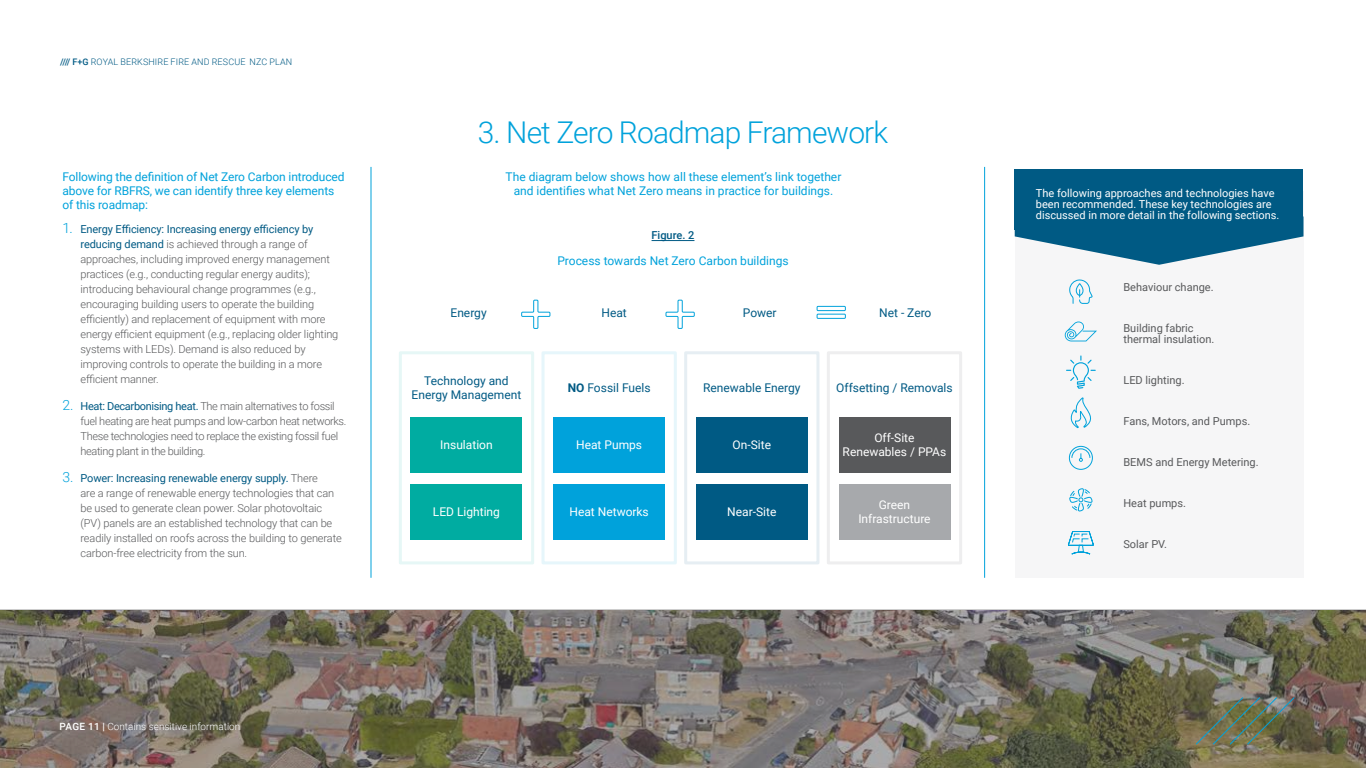
<style>
.page{position:relative;width:1366px;height:768px;background:#fff}
.page>*{position:absolute;margin:0;border:0;box-sizing:border-box;transform-origin:0 0}
.t1{font:300 30px "Roboto";letter-spacing:-.03em;color:#00a2db}
.t2{font:12px/14px "Roboto";color:#00a2db}
.t3{font:12px/14px "Roboto";color:#fff;text-align:center}
.t4{font:12px/14px "Roboto";color:#005a84;text-align:center}
.t5{font:300 11px/15px "Roboto";letter-spacing:-.01em;color:#58595b}
.t6{font:300 11px/15px "Roboto";letter-spacing:-.03em;color:#58595b}
.t7{font:11px/11px "Roboto";color:#fff}
.t8{font:11px/11px "Roboto";color:#58595b}
.t9{font:500 11px "Roboto";color:#005a84}
.t10{font:300 10px "Roboto";color:#fff}
.t11{font:300 9px "Roboto";letter-spacing:.015em;color:#005a84}
.s1{font-weight:500}
.s2{font-size:14px;color:#00a2db}
.s3{font-weight:400;color:#005a84}
.s4{font-weight:700}
</style>
<div class="page">
<div style="left:1015px;top:191px;width:289px;height:387px;background:#f6f6f7"></div>
<div style="left:1014px;top:169px;width:290px;height:60px;background:#005a84"></div>
<svg style="left:1066px;top:355px;width:30px;height:34px"></svg>
<svg style="left:1069px;top:488px;width:24px;height:24px"></svg>
<svg style="left:1065px;top:322px;width:32px;height:19px"></svg>
<svg style="left:1015px;top:217px;width:289px;height:48px"></svg>
<svg style="left:1070px;top:397px;width:21px;height:32px"></svg>
<div style="left:399px;top:351px;width:135px;height:213px;border:3px solid #e6f7f6"></div>
<div style="left:411px;top:417px;width:111px;height:55px;background:#00aca1"></div>
<div style="left:411px;top:484px;width:111px;height:56px;background:#00aca1"></div>
<div style="left:542px;top:351px;width:135px;height:213px;border:3px solid #e6f6fb"></div>
<div style="left:553px;top:417px;width:112px;height:55px;background:#00a2db"></div>
<div style="left:553px;top:484px;width:112px;height:56px;background:#00a2db"></div>
<div style="left:684px;top:351px;width:135px;height:213px;border:3px solid #e6eef3"></div>
<div style="left:696px;top:417px;width:112px;height:55px;background:#005a84"></div>
<div style="left:696px;top:484px;width:112px;height:56px;background:#005a84"></div>
<div style="left:827px;top:351px;width:135px;height:213px;border:3px solid #eeeeef"></div>
<div style="left:839px;top:417px;width:111px;height:55px;background:#58595b"></div>
<div style="left:839px;top:484px;width:111px;height:56px;background:#a7a9ac"></div>
<hr style="left:652px;top:240px;width:42px;height:1px;background:#005a84">
<hr style="left:371px;top:167px;width:1px;height:411px;background:#00a2db">
<hr style="left:984px;top:167px;width:1px;height:411px;background:#00a2db">
<svg style="left:521px;top:299px;width:30px;height:30px"></svg>
<svg style="left:665px;top:299px;width:30px;height:30px"></svg>
<svg style="left:816px;top:305px;width:30px;height:14px"></svg>
<svg style="left:1068px;top:531px;width:26px;height:24px"></svg>
<svg style="left:1069px;top:279px;width:24px;height:25px"></svg>
<svg style="left:1068px;top:445px;width:25px;height:25px"></svg>
<svg style="left:0;top:609px;width:1366px;height:159px;background:#767064"></svg>
<svg style="left:1196px;top:697px;width:98px;height:47px;background:#6b6f55"></svg>
<p class="t11" style="left:60px;top:55px;width:234px"><span class="s1">//// F+G</span> ROYAL BERKSHIRE FIRE AND RESCUE NZC PLAN</p>
<p class="t2" style="left:62px;top:169px;width:284px">Following the definition of Net Zero Carbon introduced above for RBFRS, we can identify three key elements of this roadmap:</p>
<p class="t5" style="left:80px;top:221px;width:259px;text-indent:-18px"><span class="s2">1.</span> <span class="s3">Energy Efficiency: Increasing energy efficiency by reducing demand</span> is achieved through a range of approaches, including improved energy management practices (e.g., conducting regular energy audits); introducing behavioural change programmes (e.g., encouraging building users to operate the building efficiently) and replacement of equipment with more energy efficient equipment (e.g., replacing older lighting systems with LEDs). Demand is also reduced by improving controls to operate the building in a more efficient manner.</p>
<p class="t6" style="left:80px;top:398px;width:268px;text-indent:-18px"><span class="s2">2.</span> <span class="s3">Heat: Decarbonising heat.</span> The main alternatives to fossil fuel heating are heat pumps and low-carbon heat networks.<br>These technologies need to replace the existing fossil fuel heating plant in the building.</p>
<p class="t5" style="left:80px;top:470px;width:263px;text-indent:-18px"><span class="s2">3.</span> <span class="s3">Power: Increasing renewable energy supply.</span> There<br>are a range of renewable energy technologies that can be used to generate clean power. Solar photovoltaic (PV) panels are an established technology that can be readily installed on roofs across the building to generate carbon-free electricity from the sun.</p>
<p class="t10" style="left:60px;top:720px;width:182px"><span class="s1">PAGE 11 |</span> Contains sensitive information</p>
<h1 class="t1" style="left:478px;top:111px;width:412px">3. Net Zero Roadmap Framework</h1>
<p class="t2" style="left:506px;top:169px;width:337px;text-align:center">The diagram below shows how all these element’s link together and identifies what Net Zero means in practice for buildings.</p>
<p class="t9" style="left:652px;top:227px;width:44px">Figure. 2</p>
<p class="t2" style="left:557px;top:253px;width:233px">Process towards Net Zero Carbon buildings</p>
<p class="t4" style="left:451px;top:305px;width:38px">Energy</p>
<p class="t4" style="left:602px;top:305px;width:27px">Heat</p>
<p class="t4" style="left:743px;top:305px;width:35px">Power</p>
<p class="t4" style="left:879px;top:305px;width:54px">Net - Zero</p>
<p class="t4" style="left:412px;top:373px;width:111px">Technology and<br>Energy Management</p>
<p class="t3" style="left:440px;top:437px;width:54px">Insulation</p>
<p class="t3" style="left:433px;top:505px;width:69px">LED Lighting</p>
<p class="t4" style="left:568px;top:380px;width:84px"><span class="s4">NO</span> Fossil Fuels</p>
<p class="t3" style="left:576px;top:437px;width:67px">Heat Pumps</p>
<p class="t3" style="left:569px;top:505px;width:81px">Heat Networks</p>
<p class="t4" style="left:703px;top:380px;width:99px">Renewable Energy</p>
<p class="t3" style="left:733px;top:437px;width:40px">On-Site</p>
<p class="t3" style="left:727px;top:505px;width:51px">Near-Site</p>
<p class="t4" style="left:836px;top:380px;width:118px">Offsetting / Removals</p>
<p class="t3" style="left:843px;top:430px;width:105px">Off-Site<br>Renewables / PPAs</p>
<p class="t3" style="left:858px;top:498px;width:74px">Green<br>Infrastructure</p>
<p class="t7" style="left:1036px;top:187px;width:245px">The following approaches and technologies have been recommended. These key technologies are discussed in more detail in the following sections.</p>
<p class="t8" style="left:1123px;top:281px;width:92px">Behaviour change.</p>
<p class="t8" style="left:1123px;top:322px;width:92px">Building fabric thermal insulation.</p>
<p class="t8" style="left:1123px;top:374px;width:63px">LED lighting.</p>
<p class="t8" style="left:1123px;top:415px;width:128px">Fans, Motors, and Pumps.</p>
<p class="t8" style="left:1123px;top:456px;width:137px">BEMS and Energy Metering.</p>
<p class="t8" style="left:1123px;top:497px;width:64px">Heat pumps.</p>
<p class="t8" style="left:1123px;top:538px;width:45px">Solar PV.</p>
</div>
